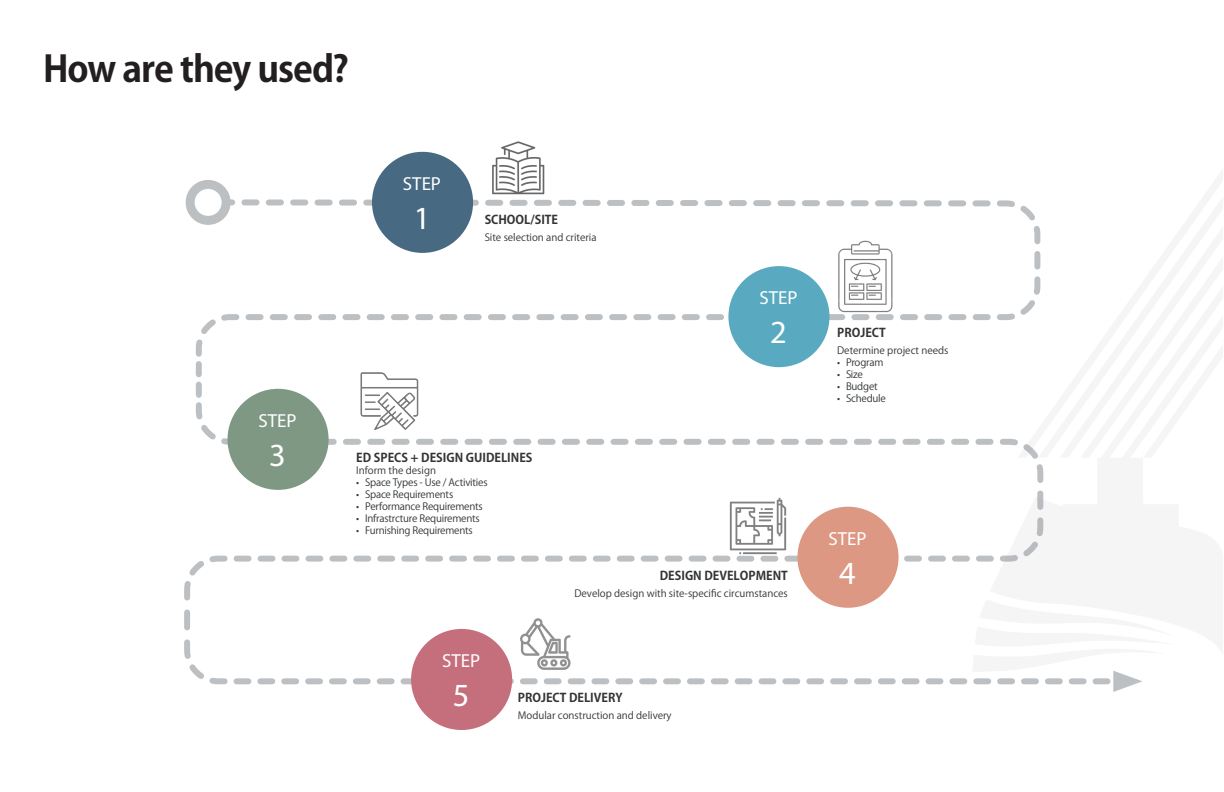
<style>
.page{position:relative;width:1224px;height:792px;background:#fff}
.page>*{position:absolute;margin:0;border:0;box-sizing:border-box;transform-origin:0 0}
.t1{font:700 36px "Koz Go Pr 6 N";letter-spacing:-.03em;color:#231f20}
.t2{font:32.4px "Myriad Pro";color:#fff}
.t3{font:18.9px "Myriad Pro";color:#fff}
.t4{font:700 12px "Koz Go Pr 6 N";color:#323436}
.t5{font:10px "Koz Go Pr 6 N";letter-spacing:-.01em;color:#323436}
</style>
<div class="page">
<svg style="left:184px;top:196px;width:860px;height:489px"></svg>
<svg style="left:231px;top:671px;width:911px;height:21px"></svg>
<div style="left:186px;top:180px;width:45px;height:45px;border:9px solid #868d93;border-radius:50%"></div>
<div style="left:372px;top:152px;width:101px;height:101px;background:#476982;border-radius:50%"></div>
<div style="left:728px;top:266px;width:102px;height:101px;background:#59aac0;border-radius:50%"></div>
<div style="left:228px;top:389px;width:101px;height:101px;background:#7f9884;border-radius:50%"></div>
<div style="left:797px;top:507px;width:102px;height:101px;background:#dd9883;border-radius:50%"></div>
<div style="left:411px;top:629px;width:101px;height:101px;background:#c56f7d;border-radius:50%"></div>
<img style="left:517px;top:613px;width:58px;height:62px">
<img style="left:728px;top:496px;width:59px;height:60px">
<img style="left:835px;top:238px;width:59px;height:75px">
<img style="left:356px;top:367px;width:65px;height:65px">
<img style="left:488px;top:141px;width:60px;height:56px">
<p class="t1" style="left:43px;top:48px;width:307px">How are they used?</p>
<p class="t3" style="left:258px;top:409px;width:40px">STEP</p>
<p class="t2" style="left:269px;top:435px;width:18px">3</p>
<p class="t3" style="left:403px;top:172px;width:40px">STEP</p>
<p class="t2" style="left:414px;top:198px;width:18px">1</p>
<p class="t4" style="left:485px;top:213px;width:75px">SCHOOL/SITE</p>
<p class="t5" style="left:485px;top:232px;width:113px">Site selection and criteria</p>
<p class="t4" style="left:356px;top:451px;width:178px">ED SPECS + DESIGN GUIDELINES</p>
<p class="t5" style="left:356px;top:465px;width:81px">Inform the design</p>
<p class="t5" style="left:356px;top:477px;width:133px">• Space Types - Use / Activities</p>
<p class="t5" style="left:356px;top:489px;width:98px">• Space Requirements</p>
<p class="t5" style="left:356px;top:501px;width:128px">• Performance Requirements</p>
<p class="t5" style="left:356px;top:513px;width:125px">• Infrastrcture Requirements</p>
<p class="t5" style="left:356px;top:525px;width:118px">• Furnishing Requirements</p>
<p class="t3" style="left:759px;top:286px;width:40px">STEP</p>
<p class="t2" style="left:770px;top:312px;width:18px">2</p>
<p class="t3" style="left:442px;top:649px;width:40px">STEP</p>
<p class="t2" style="left:453px;top:675px;width:18px">5</p>
<p class="t4" style="left:660px;top:569px;width:129px">DESIGN DEVELOPMENT</p>
<p class="t5" style="left:574px;top:588px;width:215px">Develop design with site-specific circumstances</p>
<p class="t4" style="left:518px;top:691px;width:106px">PROJECT DELIVERY</p>
<p class="t5" style="left:518px;top:710px;width:155px">Modular construction and delivery</p>
<p class="t4" style="left:837px;top:326px;width:50px">PROJECT</p>
<p class="t5" style="left:837px;top:345px;width:113px">Determine project needs</p>
<p class="t5" style="left:837px;top:357px;width:48px">• Program</p>
<p class="t5" style="left:837px;top:369px;width:27px">• Size</p>
<p class="t5" style="left:837px;top:381px;width:42px">• Budget</p>
<p class="t5" style="left:837px;top:393px;width:50px">• Schedule</p>
<p class="t3" style="left:828px;top:527px;width:40px">STEP</p>
<p class="t2" style="left:839px;top:553px;width:18px">4</p>
</div>
